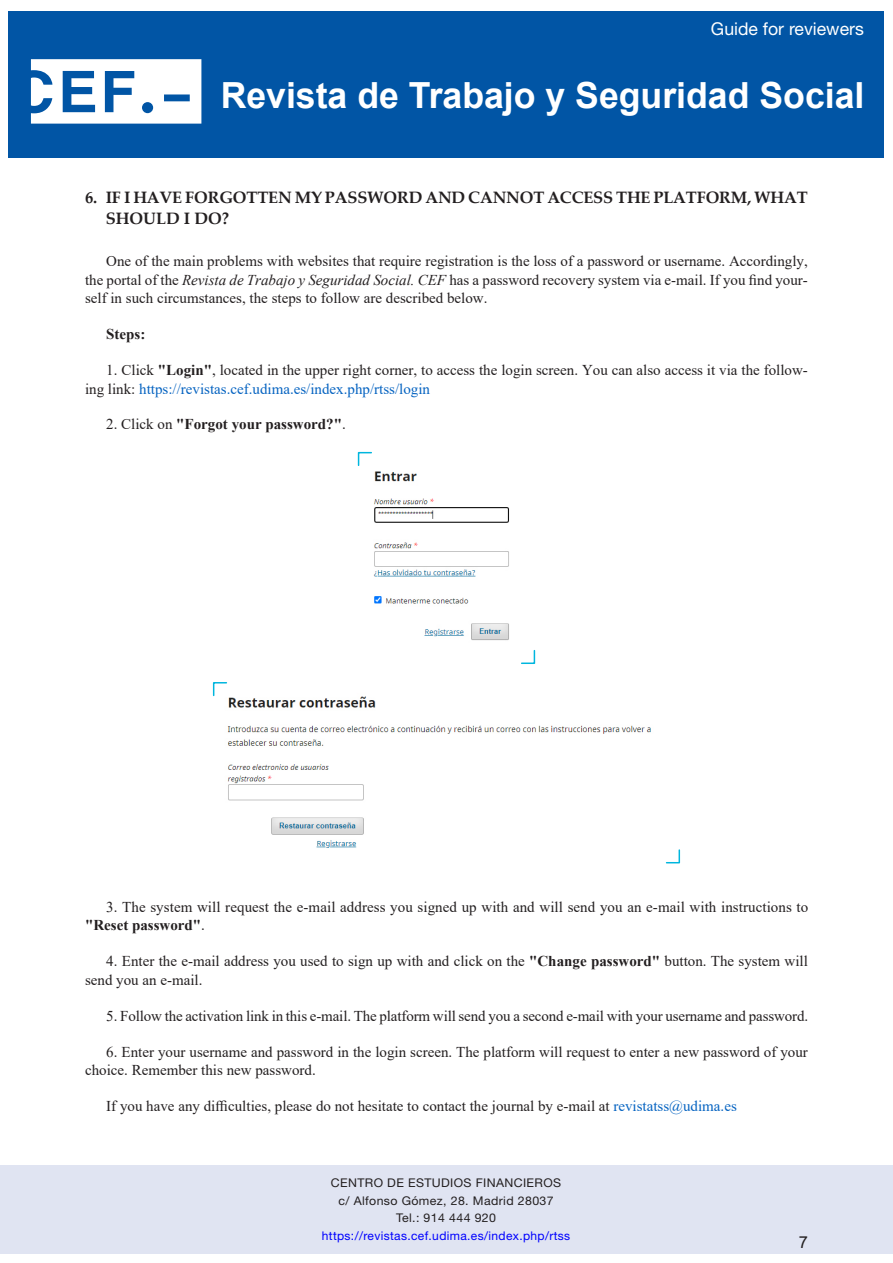
<style>
.page{position:relative;width:893px;height:1263px;background:#fff}
.page>*{position:absolute;margin:0;border:0;box-sizing:border-box;transform-origin:0 0}
.t1{font:700 36px "Arial";color:#fff}
.t2{font:17.7px "Helvetica Neue LT Std";color:#fff}
.epígrafe_1{font:700 16.5px/20.2px "Palatino Linotype";letter-spacing:-.01em;color:#231f20}
.t3{font:16.5px "Arial";color:#231f20}
.texto_normal{font:15px/18.8px "Times New Roman";color:#231f20}
.texto_normal-2{font:700 15px "Times New Roman";color:#231f20}
.t4{font:12px/17.7px "Helvetica Neue LT Std";letter-spacing:.03em;color:#231f20;text-align:center}
.t5{font:12px "Helvetica Neue LT Std";letter-spacing:.03em;color:#00f}
.s1{font-style:italic}
.s2{font-weight:700}
.s3{color:#0563c1}
.s4{font-weight:400}
</style>
<div class="page">
<div style="left:0;top:1165px;width:893px;height:88px;background:#e0e4f2"></div>
<div style="left:9px;top:11px;width:875px;height:146px;background:#0155a5"></div>
<svg style="left:31px;top:59px;width:170px;height:65px"></svg>
<img style="left:373px;top:471px;width:136px;height:170px">
<svg style="left:357px;top:451px;width:15px;height:15px"></svg>
<svg style="left:521px;top:650px;width:15px;height:14px"></svg>
<img style="left:227px;top:696px;width:424px;height:152px">
<svg style="left:212px;top:682px;width:16px;height:15px"></svg>
<svg style="left:665px;top:849px;width:16px;height:15px"></svg>
<p class="t2" style="left:711px;top:18px;width:154px">Guide for reviewers</p>
<h1 class="t1" style="left:221px;top:70px;width:645px">Revista de Trabajo y Seguridad Social</h1>
<p class="epígrafe_1" style="left:106px;top:187px;width:704px;text-indent:-21px">6. IF I HAVE FORGOTTEN MY PASSWORD AND CANNOT ACCESS THE PLATFORM, WHAT<br>SHOULD I DO?</p>
<p class="texto_normal" style="left:85px;top:251px;width:724px;text-align:justify;text-indent:21px">One of the main problems with websites that require registration is the loss of a password or username. Accordingly, the portal of the <span class="s1">Revista de Trabajo y Seguridad Social. CEF</span> has a password recovery system via e-mail. If you find your&shy;self in such circumstances, the steps to follow are described below.</p>
<p class="texto_normal-2" style="left:106px;top:323px;width:41px">Steps:</p>
<p class="texto_normal" style="left:85px;top:360px;width:724px;text-indent:21px">1. Click <span class="s2">"Login"</span>, located in the upper right corner, to access the login screen. You can also access it via the follow&shy;ing link: <span class="s3">https://revistas.cef.udima.es/index.php/rtss/login</span></p>
<p class="texto_normal-2" style="left:106px;top:413px;width:241px"><span class="s4">2. Click on</span> "Forgot your password?"<span class="s4">.</span></p>
<p class="texto_normal" style="left:85px;top:897px;width:725px;text-indent:21px">3. The system will request the e-mail address you signed up with and will send you an e-mail with instructions to <span class="s2">"Reset password"</span>.</p>
<p class="texto_normal" style="left:85px;top:951px;width:724px;text-indent:21px">4. Enter the e-mail address you used to sign up with and click on the <span class="s2">"Change password"</span> button. The system will send you an e-mail.</p>
<p class="texto_normal" style="left:106px;top:1006px;width:703px">5. Follow the activation link in this e-mail. The platform will send you a second e-mail with your username and password.</p>
<p class="texto_normal" style="left:85px;top:1041px;width:724px;text-indent:21px">6. Enter your username and password in the login screen. The platform will request to enter a new password of your choice. Remember this new password.</p>
<p class="texto_normal" style="left:106px;top:1096px;width:632px">If you have any difficulties, please do not hesitate to contact the journal by e-mail at <span class="s3">revistatss@udima.es</span></p>
<p class="t4" style="left:331px;top:1173px;width:232px">CENTRO DE ESTUDIOS FINANCIEROS c/ Alfonso Gómez, 28. Madrid 28037<br>Tel.: 914 444 920</p>
<p class="t5" style="left:322px;top:1229px;width:250px">https://revistas.cef.udima.es/index.php/rtss</p>
<p class="t3" style="left:799px;top:1230px;width:11px">7</p>
</div>
